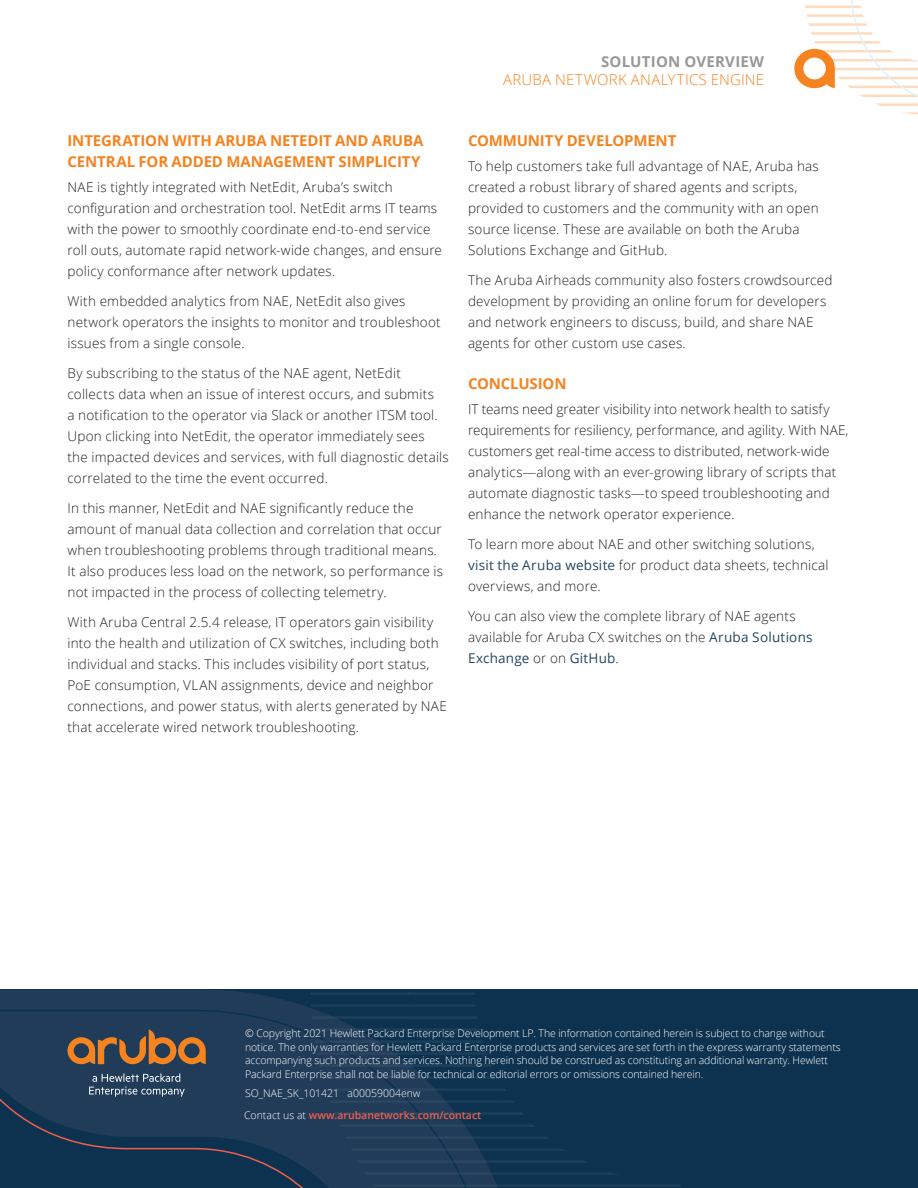
<style>
.page{position:relative;width:918px;height:1188px;background:#fff}
.page>*{position:absolute;margin:0;border:0;box-sizing:border-box;transform-origin:0 0}
.t1{font:700 15px/21px "Open Sans";letter-spacing:-.01em;color:#f58320}
.t2{font:300 15px "Open Sans";letter-spacing:.01em;color:#f58320}
.t3{font:700 15px "Open Sans";letter-spacing:.015em;color:#999899}
.t4{font:300 13.5px/21px "Open Sans";letter-spacing:.015em;color:#231f20}
.t5{font:300 10.5px/13.5px "Open Sans";letter-spacing:-.01em;color:#fff}
.s1{font-weight:400;color:#234661}
.s2{font-weight:600;color:#f15e4d}
</style>
<div class="page">
<div style="left:0;top:990px;width:918px;height:198px;background:#0c3250"></div>
<svg style="left:0;top:990px;width:497px;height:198px;fill:#203c59"></svg>
<svg style="left:0;top:1009px;width:490px;height:179px"></svg>
<svg style="left:794px;top:0;width:124px;height:115px"></svg>
<hr style="left:358px;top:1184px;width:51px;height:3px;background:#49677c">
<hr style="left:358px;top:1172px;width:51px;height:3px;background:#49677c">
<hr style="left:358px;top:1162px;width:51px;height:1px;background:#49677c">
<hr style="left:317px;top:1136px;width:92px;height:3px;background:#49677c">
<hr style="left:317px;top:1124px;width:92px;height:3px;background:#49677c">
<hr style="left:317px;top:1148px;width:92px;height:3px;background:#49677c">
<hr style="left:317px;top:1160px;width:92px;height:2px;background:#49677c">
<hr style="left:317px;top:1088px;width:92px;height:3px;background:#49677c">
<hr style="left:317px;top:1076px;width:92px;height:3px;background:#49677c">
<hr style="left:317px;top:1100px;width:92px;height:3px;background:#49677c">
<hr style="left:317px;top:1112px;width:92px;height:3px;background:#49677c">
<svg style="left:312px;top:1040px;width:5px;height:3px"></svg>
<svg style="left:312px;top:1028px;width:5px;height:3px"></svg>
<svg style="left:312px;top:1052px;width:5px;height:3px"></svg>
<svg style="left:312px;top:1064px;width:5px;height:3px"></svg>
<hr style="left:317px;top:1040px;width:92px;height:3px;background:#49677c">
<hr style="left:317px;top:1028px;width:92px;height:3px;background:#49677c">
<hr style="left:317px;top:1052px;width:92px;height:3px;background:#49677c">
<hr style="left:317px;top:1064px;width:92px;height:3px;background:#49677c">
<hr style="left:317px;top:1018px;width:92px;height:1px;background:#49677c">
<svg style="left:310px;top:990px;width:8px;height:5px"></svg>
<svg style="left:310px;top:1004px;width:7px;height:3px"></svg>
<svg style="left:310px;top:1016px;width:8px;height:3px"></svg>
<hr style="left:317px;top:992px;width:92px;height:3px;background:#49677c">
<hr style="left:317px;top:990px;width:92px;height:1px;background:#49677c">
<hr style="left:317px;top:1004px;width:92px;height:3px;background:#49677c">
<hr style="left:317px;top:1016px;width:92px;height:2px;background:#49677c">
<hr style="left:409px;top:1184px;width:91px;height:3px;background:#49677c">
<hr style="left:409px;top:1172px;width:91px;height:3px;background:#49677c">
<hr style="left:409px;top:1162px;width:91px;height:1px;background:#49677c">
<hr style="left:409px;top:1136px;width:91px;height:3px;background:#49677c">
<hr style="left:409px;top:1124px;width:91px;height:3px;background:#49677c">
<hr style="left:409px;top:1148px;width:91px;height:3px;background:#49677c">
<hr style="left:409px;top:1160px;width:91px;height:2px;background:#49677c">
<hr style="left:409px;top:1088px;width:91px;height:3px;background:#49677c">
<hr style="left:409px;top:1076px;width:91px;height:3px;background:#49677c">
<hr style="left:409px;top:1100px;width:91px;height:3px;background:#49677c">
<hr style="left:409px;top:1112px;width:91px;height:3px;background:#49677c">
<hr style="left:409px;top:1040px;width:91px;height:3px;background:#49677c">
<hr style="left:409px;top:1028px;width:91px;height:3px;background:#49677c">
<hr style="left:409px;top:1052px;width:91px;height:3px;background:#49677c">
<hr style="left:409px;top:1064px;width:91px;height:3px;background:#49677c">
<hr style="left:409px;top:1018px;width:91px;height:1px;background:#49677c">
<hr style="left:409px;top:992px;width:68px;height:3px;background:#49677c">
<hr style="left:409px;top:990px;width:68px;height:1px;background:#49677c">
<hr style="left:409px;top:1004px;width:68px;height:3px;background:#49677c">
<hr style="left:409px;top:1016px;width:68px;height:2px;background:#49677c">
<hr style="left:500px;top:1184px;width:91px;height:3px;background:#49677c">
<hr style="left:500px;top:1172px;width:91px;height:3px;background:#49677c">
<hr style="left:500px;top:1162px;width:91px;height:1px;background:#49677c">
<hr style="left:500px;top:1136px;width:86px;height:3px;background:#49677c">
<hr style="left:500px;top:1124px;width:86px;height:3px;background:#49677c">
<hr style="left:500px;top:1148px;width:86px;height:3px;background:#49677c">
<hr style="left:500px;top:1160px;width:86px;height:2px;background:#49677c">
<hr style="left:500px;top:1088px;width:86px;height:3px;background:#49677c">
<hr style="left:500px;top:1081px;width:86px;height:1px;background:#49677c">
<hr style="left:500px;top:1100px;width:86px;height:3px;background:#49677c">
<hr style="left:500px;top:1112px;width:86px;height:3px;background:#49677c">
<hr style="left:591px;top:1184px;width:90px;height:3px;background:#49677c">
<hr style="left:591px;top:1172px;width:90px;height:3px;background:#49677c">
<hr style="left:591px;top:1187px;width:90px;height:1px;background:#49677c">
<hr style="left:591px;top:1164px;width:90px;height:1px;background:#49677c">
<svg style="left:89px;top:1073px;width:96px;height:24px;background:#485f76"></svg>
<svg style="left:67px;top:1029px;width:139px;height:35px;background:#755842"></svg>
<p class="t3" style="left:601px;top:51px;width:165px">SOLUTION OVERVIEW</p>
<p class="t2" style="left:503px;top:69px;width:263px">ARUBA NETWORK ANALYTICS ENGINE</p>
<p class="t1" style="left:68px;top:130px;width:357px">INTEGRATION WITH ARUBA NETEDIT AND ARUBA<br>CENTRAL FOR ADDED MANAGEMENT SIMPLICITY</p>
<p class="t4" style="left:68px;top:176px;width:376px">NAE is tightly integrated with NetEdit, Aruba’s switch configuration and orchestration tool. NetEdit arms IT teams with the power to smoothly coordinate end-to-end service roll outs, automate rapid network-wide changes, and ensure policy conformance after network updates.</p>
<p class="t4" style="left:68px;top:290px;width:375px">With embedded analytics from NAE, NetEdit also gives network operators the insights to monitor and troubleshoot issues from a single console.</p>
<p class="t4" style="left:68px;top:362px;width:383px">By subscribing to the status of the NAE agent, NetEdit collects data when an issue of interest occurs, and submits<br>a notification to the operator via Slack or another ITSM tool.<br>Upon clicking into NetEdit, the operator immediately sees<br>the impacted devices and services, with full diagnostic details correlated to the time the event occurred.</p>
<p class="t4" style="left:68px;top:497px;width:377px">In this manner, NetEdit and NAE significantly reduce the amount of manual data collection and correlation that occur when troubleshooting problems through traditional means.<br>It also produces less load on the network, so performance is not impacted in the process of collecting telemetry.</p>
<p class="t4" style="left:68px;top:611px;width:381px">With Aruba Central 2.5.4 release, IT operators gain visibility into the health and utilization of CX switches, including both individual and stacks. This includes visibility of port status, PoE consumption, VLAN assignments, device and neighbor connections, and power status, with alerts generated by NAE that accelerate wired network troubleshooting.</p>
<p class="t1" style="left:468px;top:130px;width:210px">COMMUNITY DEVELOPMENT</p>
<p class="t4" style="left:468px;top:155px;width:352px">To help customers take full advantage of NAE, Aruba has created a robust library of shared agents and scripts, provided to customers and the community with an open source license. These are available on both the Aruba Solutions Exchange and GitHub.</p>
<p class="t4" style="left:468px;top:269px;width:366px">The Aruba Airheads community also fosters crowdsourced development by providing an online forum for developers and network engineers to discuss, build, and share NAE agents for other custom use cases.</p>
<p class="t1" style="left:468px;top:373px;width:100px">CONCLUSION</p>
<p class="t4" style="left:468px;top:398px;width:382px">IT teams need greater visibility into network health to satisfy requirements for resiliency, performance, and agility. With NAE, customers get real-time access to distributed, network-wide analytics—along with an ever-growing library of scripts that automate diagnostic tasks—to speed troubleshooting and enhance the network operator experience.</p>
<p class="t4" style="left:468px;top:533px;width:362px">To learn more about NAE and other switching solutions, <span class="s1">visit the Aruba website</span> for product data sheets, technical overviews, and more.</p>
<p class="t4" style="left:468px;top:605px;width:346px">You can also view the complete library of NAE agents available for Aruba CX switches on the <span class="s1">Aruba Solutions<br>Exchange</span> or on <span class="s1">GitHub</span>.</p>
<p class="t5" style="left:245px;top:1027px;width:597px">© Copyright 2021 Hewlett Packard Enterprise Development LP. The information contained herein is subject to change without notice. The only warranties for Hewlett Packard Enterprise products and services are set forth in the express warranty statements accompanying such products and services. Nothing herein should be construed as constituting an additional warranty. Hewlett Packard Enterprise shall not be liable for technical or editorial errors or omissions contained herein.</p>
<p class="t5" style="left:244px;top:1081px;width:239px;line-height:22.5px">SO_NAE_SK_101421 a00059004enw<br>Contact us at <span class="s2">www.arubanetworks.com/contact</span></p>
</div>
